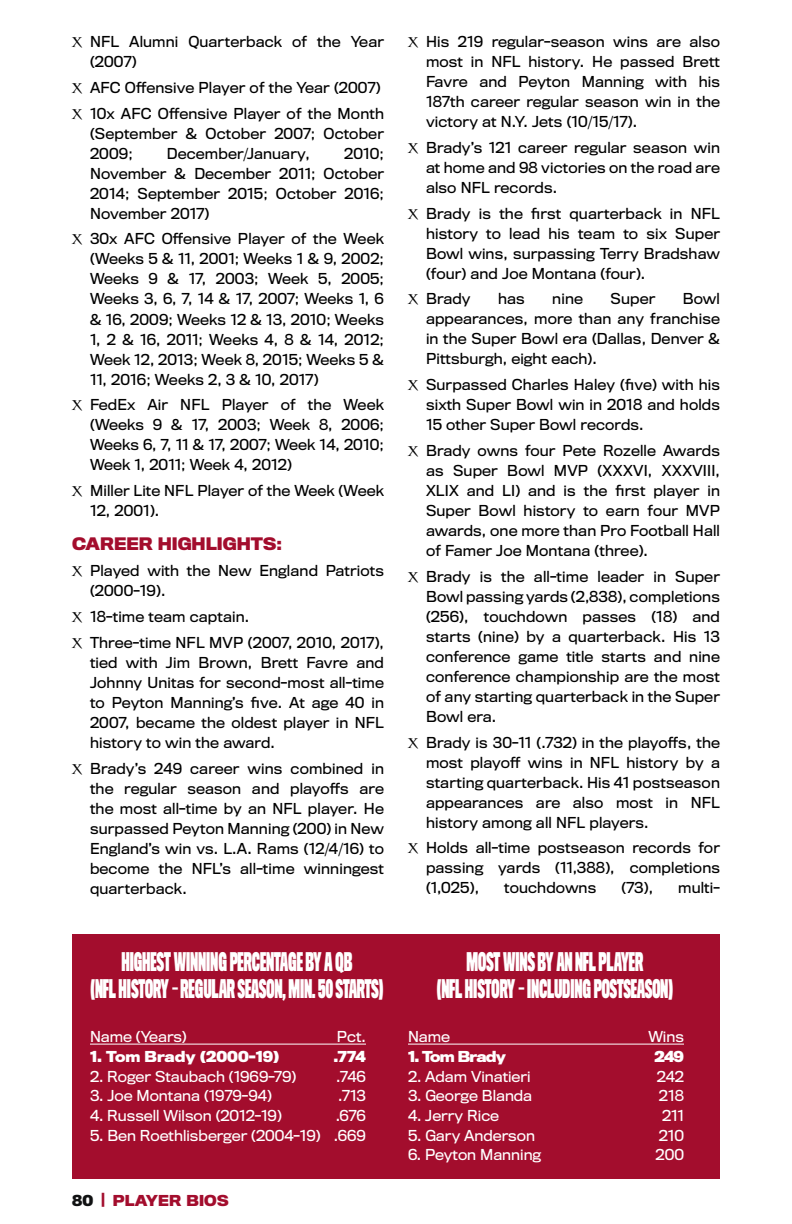
<style>
.page{position:relative;width:792px;height:1224px;background:#fff}
.page>*{position:absolute;margin:0;border:0;box-sizing:border-box;transform-origin:0 0}
.Draft_Pick_Player_Na{font:800 20px "TB Vibrance";letter-spacing:-.02em;color:#fff}
.Player_headers{font:700 16px "Titling Gothic FB";color:#a30d2d}
.t1{font:14px/20px "Titling Gothic FB";letter-spacing:.01em;color:#000;text-align:justify}
.Draft_Pick_Player_Na-2{font:14px "Titling Gothic FB";color:#fff}
.Draft_Pick_Player_Na-3{font:700 14px "Titling Gothic FB";color:#fff}
.t2{font:700 14px "Titling Gothic FB";letter-spacing:.01em;color:#a30d2d}
.Draft_Pick_Player_Na-4{font:700 14px "Titling Gothic FB";letter-spacing:-.05em;color:#fff}
.Draft_Pick_Player_Na-5{font:700 14px "Titling Gothic FB";letter-spacing:-.025em;color:#fff}
.s1{font-family:"Charlemagne Std";font-weight:700}
.s2{color:#101112}
</style>
<div class="page">
<div style="left:72px;top:934px;width:648px;height:245px;background:#a30d2d"></div>
<hr style="left:90px;top:1044px;width:276px;height:1px;background:#fff">
<hr style="left:408px;top:1044px;width:276px;height:1px;background:#fff">
<p class="t1" style="left:90px;top:32px;width:295px;text-indent:-18px"><span class="s1">X</span> NFL Alumni Quarterback of the Year (2007)</p>
<p class="t1" style="left:72px;top:77px;width:310px"><span class="s1">X</span> AFC Offensive Player of the Year (2007)</p>
<p class="t1" style="left:90px;top:103px;width:296px;text-indent:-18px"><span class="s1">X</span> 10x AFC Offensive Player of the Month (September &amp; October 2007; October 2009;</p>
<p class="t1" style="left:90px;top:143px;width:296px;text-indent:254px">2010; November &amp; December 2011; October 2014; September 2015; October 2016; November 2017)</p>
<p class="t1" style="left:90px;top:229px;width:296px;text-indent:-18px"><span class="s1">X</span> 30x AFC Offensive Player of the Week (Weeks 5 &amp; 11, 2001; Weeks 1 &amp; 9, 2002; Weeks 9 &amp; 17, 2003; Week 5, 2005; Weeks 3, 6, 7, 14 &amp; 17, 2007; Weeks 1, 6 &amp; 16, 2009; Weeks 12 &amp; 13, 2010; Weeks 1, 2 &amp; 16, 2011; Weeks 4, 8 &amp; 14, 2012; Week 12, 2013; Week 8, 2015; Weeks 5 &amp; 11, 2016; Weeks 2, 3 &amp; 10, 2017)</p>
<p class="t1" style="left:90px;top:395px;width:296px;text-indent:-18px"><span class="s1">X</span> FedEx Air NFL Player of the Week (Weeks 9 &amp; 17, 2003; Week 8, 2006; Weeks 6, 7, 11 &amp; 17, 2007; Week 14, 2010; Week 1, 2011; Week 4, 2012)</p>
<p class="t1" style="left:90px;top:481px;width:296px;text-indent:-18px"><span class="s1">X</span> Miller Lite NFL Player of the Week (Week<br>12, 2001).</p>
<p class="Player_headers" style="left:72px;top:533px;width:212px">CAREER HIGHLIGHTS:</p>
<p class="t1" style="left:90px;top:561px;width:296px;text-indent:-18px"><span class="s1">X</span> Played with the New England Patriots (2000-19).</p>
<p class="t1" style="left:72px;top:607px;width:179px"><span class="s1">X</span> 18-time team captain.</p>
<p class="t1" style="left:90px;top:632px;width:296px;text-indent:-18px"><span class="s1">X</span> Three-time NFL MVP (2007, 2010, 2017), tied with Jim Brown, Brett Favre and Johnny Unitas for second-most all-time to Peyton Manning’s five. At age 40 in 2007, became the oldest player in NFL history to win the award.</p>
<p class="t1" style="left:90px;top:758px;width:296px;text-indent:-18px"><span class="s1">X</span> Brady’s 249 career wins combined in the regular season and playoffs are the most all-time by an NFL player. He surpassed Peyton Manning (200) in New England’s win vs. L.A. Rams (12/4/16) to become the NFL’s all-time winningest quarterback.</p>
<p class="t1" style="left:167px;top:143px;width:144px">December/January,</p>
<p class="Draft_Pick_Player_Na" style="left:121px;top:948px;width:233px">HIGHEST WINNING PERCENTAGE BY A QB</p>
<p class="Draft_Pick_Player_Na" style="left:91px;top:975px;width:294px">(NFL HISTORY - REGULAR SEASON, MIN. 50 STARTS)</p>
<p class="Draft_Pick_Player_Na-2" style="left:90px;top:1029px;width:98px">Name (Years)</p>
<p class="Draft_Pick_Player_Na-2" style="left:337px;top:1029px;width:31px">Pct.</p>
<p class="Draft_Pick_Player_Na-3" style="left:90px;top:1048px;width:191px">1. Tom Brady (2000-19)</p>
<p class="Draft_Pick_Player_Na-5" style="left:333px;top:1048px;width:34px">.774</p>
<p class="Draft_Pick_Player_Na-2" style="left:90px;top:1068px;width:208px">2. Roger Staubach (1969-79)</p>
<p class="Draft_Pick_Player_Na-2" style="left:336px;top:1068px;width:31px">.746</p>
<p class="Draft_Pick_Player_Na-2" style="left:90px;top:1088px;width:183px">3. Joe Montana (1979-94)</p>
<p class="Draft_Pick_Player_Na-2" style="left:338px;top:1088px;width:29px">.713</p>
<p class="Draft_Pick_Player_Na-2" style="left:90px;top:1107px;width:193px">4. Russell Wilson (2012-19)</p>
<p class="Draft_Pick_Player_Na-2" style="left:336px;top:1107px;width:32px">.676</p>
<p class="Draft_Pick_Player_Na-2" style="left:90px;top:1127px;width:277px">5. Ben Roethlisberger (2004-19) .669</p>
<p class="t2" style="left:72px;top:1191px;width:158px"><span class="s2">80</span> | PLAYER BIOS</p>
<p class="t1" style="left:426px;top:32px;width:296px;text-indent:-18px"><span class="s1">X</span> His 219 regular-season wins are also most in NFL history. He passed Brett Favre and Peyton Manning with his 187th career regular season win in the victory at N.Y. Jets (10/15/17).</p>
<p class="t1" style="left:426px;top:137px;width:296px;text-indent:-18px"><span class="s1">X</span> Brady’s 121 career regular season win at home and 98 victories on the road are also NFL records.</p>
<p class="t1" style="left:426px;top:203px;width:296px;text-indent:-18px"><span class="s1">X</span> Brady is the first quarterback in NFL history to lead his team to six Super Bowl wins, surpassing Terry Bradshaw (four) and Joe Montana (four).</p>
<p class="t1" style="left:408px;top:289px;width:64px"><span class="s1">X</span> Brady</p>
<p class="t1" style="left:498px;top:289px;width:28px">has</p>
<p class="t1" style="left:552px;top:289px;width:32px">nine</p>
<p class="t1" style="left:611px;top:289px;width:46px">Super</p>
<p class="t1" style="left:426px;top:289px;width:296px;text-indent:257px">Bowl appearances, more than any franchise in the Super Bowl era (Dallas, Denver &amp; Pittsburgh, eight each).</p>
<p class="t1" style="left:426px;top:375px;width:296px;text-indent:-18px"><span class="s1">X</span> Surpassed Charles Haley (five) with his sixth Super Bowl win in 2018 and holds 15 other Super Bowl records.</p>
<p class="t1" style="left:426px;top:441px;width:296px;text-indent:-18px"><span class="s1">X</span> Brady owns four Pete Rozelle Awards as Super Bowl MVP (XXXVI, XXXVIII, XLIX and LI) and is the first player in Super Bowl history to earn four MVP awards, one more than Pro Football Hall of Famer Joe Montana (three).</p>
<p class="t1" style="left:426px;top:566px;width:296px;text-indent:-18px"><span class="s1">X</span> Brady is the all-time leader in Super Bowl passing yards (2,838), completions (256), touchdown passes (18) and starts (nine) by a quarterback. His 13 conference game title starts and nine conference championship are the most of any starting quarterback in the Super Bowl era.</p>
<p class="t1" style="left:426px;top:732px;width:296px;text-indent:-18px"><span class="s1">X</span> Brady is 30-11 (.732) in the playoffs, the most playoff wins in NFL history by a starting quarterback. His 41 postseason appearances are also most in NFL history among all NFL players.</p>
<p class="t1" style="left:426px;top:838px;width:296px;text-indent:-18px"><span class="s1">X</span> Holds all-time postseason records for passing yards (11,388), completions (1,025),</p>
<p class="t1" style="left:504px;top:878px;width:94px">touchdowns</p>
<p class="t1" style="left:621px;top:878px;width:33px">(73),</p>
<p class="t1" style="left:678px;top:878px;width:43px">multi-</p>
<p class="Draft_Pick_Player_Na" style="left:467px;top:948px;width:178px">MOST WINS BY AN NFL PLAYER</p>
<p class="Draft_Pick_Player_Na" style="left:437px;top:975px;width:238px">(NFL HISTORY - INCLUDING POSTSEASON)</p>
<p class="Draft_Pick_Player_Na-2" style="left:408px;top:1029px;width:44px">Name</p>
<p class="Draft_Pick_Player_Na-2" style="left:648px;top:1029px;width:37px">Wins</p>
<p class="Draft_Pick_Player_Na-4" style="left:408px;top:1048px;width:100px">1. Tom Brady</p>
<p class="Draft_Pick_Player_Na-5" style="left:654px;top:1048px;width:31px">249</p>
<p class="Draft_Pick_Player_Na-2" style="left:408px;top:1068px;width:124px">2. Adam Vinatieri</p>
<p class="Draft_Pick_Player_Na-2" style="left:657px;top:1068px;width:29px">242</p>
<p class="Draft_Pick_Player_Na-2" style="left:408px;top:1088px;width:126px">3. George Blanda</p>
<p class="Draft_Pick_Player_Na-2" style="left:659px;top:1088px;width:27px">218</p>
<p class="Draft_Pick_Player_Na-2" style="left:408px;top:1107px;width:93px">4. Jerry Rice</p>
<p class="Draft_Pick_Player_Na-2" style="left:662px;top:1107px;width:23px">211</p>
<p class="Draft_Pick_Player_Na-2" style="left:408px;top:1127px;width:129px">5. Gary Anderson</p>
<p class="Draft_Pick_Player_Na-2" style="left:659px;top:1127px;width:27px">210</p>
<p class="Draft_Pick_Player_Na-2" style="left:408px;top:1147px;width:135px">6. Peyton Manning</p>
<p class="Draft_Pick_Player_Na-2" style="left:656px;top:1147px;width:30px">200</p>
</div>
